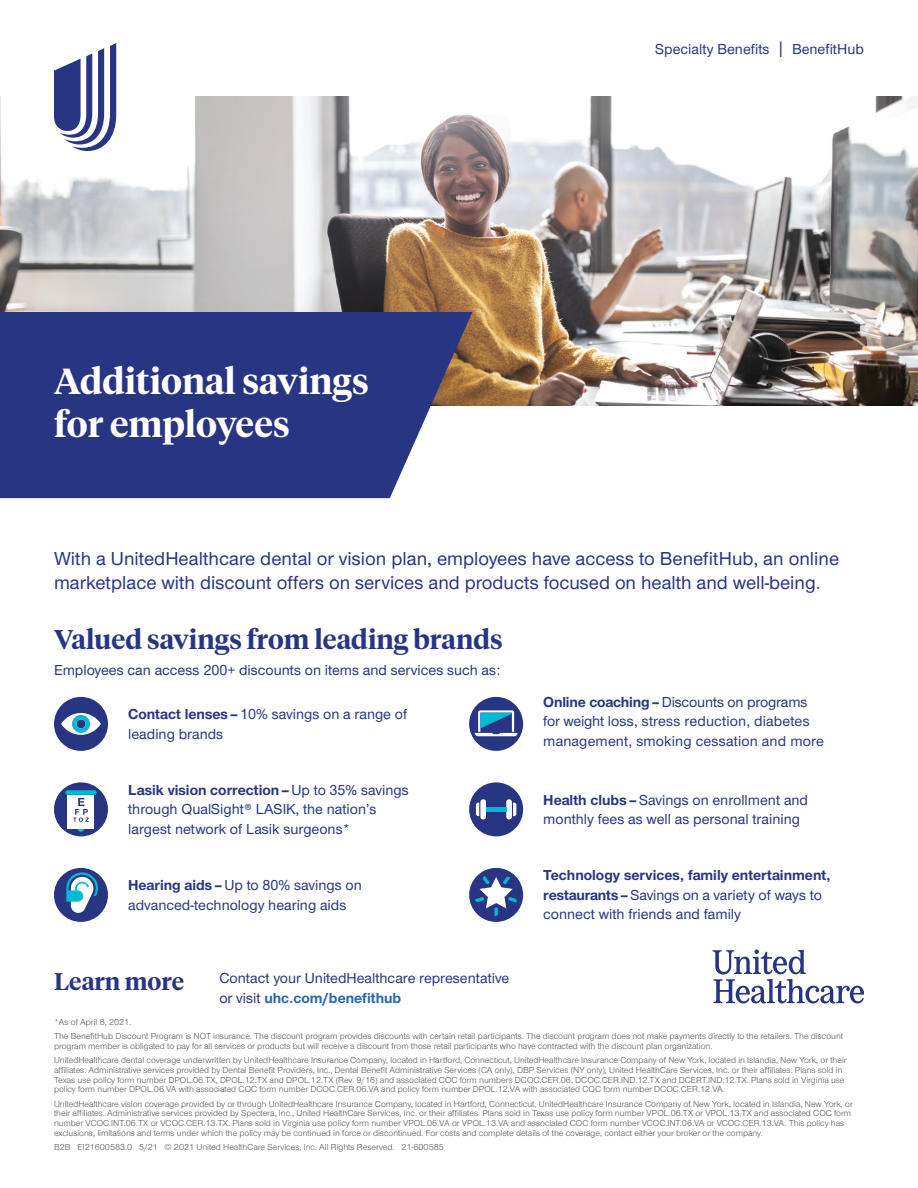
<style>
.page{position:relative;width:918px;height:1188px;background:#fff}
.page>*{position:absolute;margin:0;border:0;box-sizing:border-box;transform-origin:0 0}
.H3{font:600 36px/43.2px "UHC Serif Headline";color:#fff}
.H4{font:600 27px "UHC Serif Headline";color:#283582}
.t1{font:600 24px "UHC Serif Headline";color:#283582}
.Lead_In{font:500 19.5px/24px "UHC Sans";color:#283582}
.Body{font:500 15px/19.5px "UHC Sans";color:#283582}
.Disclaimer_Copyrigh{font:9px/9.8px "UHC Sans";color:#57585a}
.s1{font-size:18.75px}
.s2{font-weight:700}
.s3{font-weight:700;color:#2468ae}
</style>
<div class="page">
<img style="left:0;top:97px;width:918px;height:308px">
<svg style="left:0;top:312px;width:472px;height:186px;background:#384388"></svg>
<svg style="left:713px;top:949px;width:151px;height:54px"></svg>
<svg style="left:54px;top:43px;width:62px;height:108px"></svg>
<div style="left:54px;top:782px;width:54px;height:54px;background:#283582;border-radius:50%"></div>
<svg style="left:78px;top:829px;width:6px;height:3px"></svg>
<div style="left:65px;top:790px;width:32px;height:5px;background:#00b9d4;border-radius:2px"></div>
<div style="left:68px;top:795px;width:26px;height:34px;background:#fff"></div>
<svg style="left:73px;top:798px;width:16px;height:24px"></svg>
<div style="left:469px;top:868px;width:54px;height:54px;background:#283582;border-radius:50%"></div>
<svg style="left:475px;top:876px;width:42px;height:40px"></svg>
<div style="left:469px;top:782px;width:54px;height:54px;background:#283582;border-radius:50%"></div>
<div style="left:480px;top:799px;width:6px;height:21px;background:#fff;border-radius:3px"></div>
<div style="left:506px;top:799px;width:6px;height:21px;background:#fff;border-radius:3px"></div>
<svg style="left:476px;top:803px;width:3px;height:13px"></svg>
<svg style="left:513px;top:803px;width:3px;height:13px"></svg>
<div style="left:486px;top:807px;width:20px;height:5px;background:#00b9d4"></div>
<div style="left:54px;top:868px;width:54px;height:54px;background:#283582;border-radius:50%"></div>
<svg style="left:66px;top:872px;width:32px;height:41px"></svg>
<div style="left:54px;top:697px;width:54px;height:54px;background:#283582;border-radius:50%"></div>
<svg style="left:61px;top:713px;width:40px;height:22px"></svg>
<div style="left:469px;top:697px;width:54px;height:54px;background:#283582;border-radius:50%"></div>
<svg style="left:475px;top:710px;width:43px;height:26px"></svg>
<p class="H3" style="left:54px;top:358px;width:316px">Additional savings for employees</p>
<h3 class="Body" style="left:655px;top:39px;width:210px">Specialty Benefits <span class="s1">|</span> BenefitHub</h3>
<p class="Lead_In" style="left:54px;top:546px;width:787px">With a UnitedHealthcare dental or vision plan, employees have access to BenefitHub, an online marketplace with discount offers on services and products focused on health and well-being.</p>
<p class="H4" style="left:54px;top:620px;width:450px">Valued savings from leading brands</p>
<p class="Body" style="left:54px;top:659px;width:448px">Employees can access 200+ discounts on items and services such as:</p>
<p class="Body" style="left:128px;top:704px;width:281px"><span class="s2">Contact lenses–</span>10% savings on a range of leading brands</p>
<p class="Body" style="left:128px;top:780px;width:282px"><span class="s2">Lasik vision correction–</span>Up to 35% savings through QualSight® LASIK, the nation’s largest network of Lasik surgeons*</p>
<p class="Body" style="left:128px;top:875px;width:235px"><span class="s2">Hearing aids–</span>Up to 80% savings on advanced-technology hearing aids</p>
<p class="t1" style="left:54px;top:965px;width:132px">Learn more</p>
<p class="Body" style="left:219px;top:968px;width:291px">Contact your UnitedHealthcare representative or visit <span class="s3">uhc.com/benefithub</span></p>
<p class="Body" style="left:543px;top:692px;width:282px"><span class="s2">Online coaching–</span>Discounts on programs for weight loss, stress reduction, diabetes management, smoking cessation and more</p>
<p class="Body" style="left:543px;top:789px;width:266px"><span class="s2">Health clubs–</span>Savings on enrollment and monthly fees as well as personal training</p>
<p class="Body" style="left:543px;top:865px;width:289px"><span class="s2">Technology services, family entertainment, restaurants–</span>Savings on a variety of ways to connect with friends and family</p>
<p class="Disclaimer_Copyrigh" style="left:54px;top:1017px;width:79px">*As of April 8, 2021.</p>
<p class="Disclaimer_Copyrigh" style="left:54px;top:1031px;width:791px">The BenefitHub Discount Program is NOT insurance. The discount program provides discounts with certain retail participants. The discount program does not make payments directly to the retailers. The discount program member is obligated to pay for all services or products but will receive a discount from those retail participants who have contracted with the discount plan organization.</p>
<p class="Disclaimer_Copyrigh" style="left:54px;top:1055px;width:794px">UnitedHealthcare dental coverage underwritten by UnitedHealthcare Insurance Company, located in Hartford, Connecticut, UnitedHealthcare Insurance Company of New York, located in Islandia, New York, or their affiliates. Administrative services provided by Dental Benefit Providers, Inc., Dental Benefit Administrative Services (CA only), DBP Services (NY only), United HealthCare Services, Inc. or their affiliates. Plans sold in Texas use policy form number DPOL.06.TX, DPOL.12.TX and DPOL.12.TX (Rev. 9/16) and associated COC form numbers DCOC.CER.06, DCOC.CER.IND.12.TX and DCERT.IND.12.TX. Plans sold in Virginia use policy form number DPOL.06.VA with associated COC form number DCOC.CER.06.VA and policy form number DPOL.12.VA with associated COC form number DCOC.CER.12.VA.</p>
<p class="Disclaimer_Copyrigh" style="left:54px;top:1098px;width:800px">UnitedHealthcare vision coverage provided by or through UnitedHealthcare Insurance Company, located in Hartford, Connecticut, UnitedHealthcare Insurance Company of New York, located in Islandia, New York, or their affiliates. Administrative services provided by Spectera, Inc., United HealthCare Services, Inc. or their affiliates. Plans sold in Texas use policy form number VPOL.06.TX or VPOL.13.TX and associated COC form number VCOC.INT.06.TX or VCOC.CER.13.TX. Plans sold in Virginia use policy form number VPOL.06.VA or VPOL.13.VA and associated COC form number VCOC.INT.06.VA or VCOC.CER.13.VA. This policy has exclusions, limitations and terms under which the policy may be continued in force or discontinued. For costs and complete details of the coverage, contact either your broker or the company.</p>
<p class="Disclaimer_Copyrigh" style="left:54px;top:1142px;width:391px">B2B EI21600583.0 5/21 © 2021 United HealthCare Services, Inc. All Rights Reserved. 21-600585</p>
</div>
